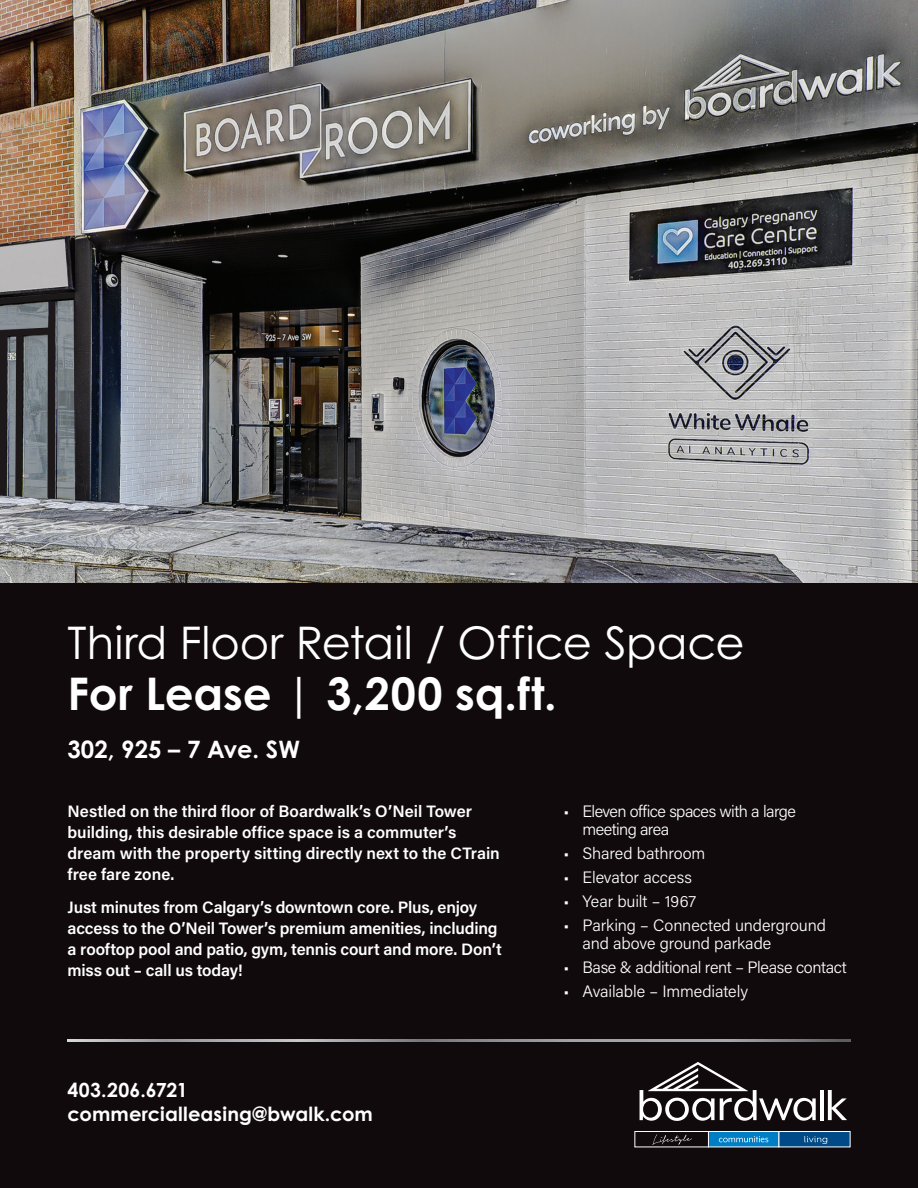
<style>
.page{position:relative;width:918px;height:1188px;background:#fff}
.page>*{position:absolute;margin:0;border:0;box-sizing:border-box;transform-origin:0 0}
.t1{font:45px/51px "Century Gothic Pro";letter-spacing:-.005em;color:#fff}
.t2{font:700 24px "Century Gothic Pro";color:#fff}
.t3{font:700 19.5px/23.4px "Century Gothic Pro";letter-spacing:.005em;color:#fff}
.t4{font:600 16.5px/21px "Acumin Pro";letter-spacing:-.005em;color:#fff}
.t5{font:300 16.5px/18px "Acumin Pro";letter-spacing:-.01em;color:#fff}
.t6{font:300 16.5px/18px "Acumin Pro";letter-spacing:-.035em;color:#fff}
.s1{font-weight:700}
</style>
<div class="page">
<img style="left:0;top:0;width:918px;height:583px">
<div style="left:0;top:583px;width:918px;height:605px;background:#110a0c"></div>
<svg style="left:68px;top:1040px;width:782px;height:2px"></svg>
<svg style="left:640px;top:1062px;width:176px;height:59px"></svg>
<hr style="left:820px;top:1090px;width:4px;height:30px;background:#fff">
<svg style="left:828px;top:1090px;width:19px;height:30px"></svg>
<div style="left:634px;top:1131px;width:75px;height:16px;background:#110a0c;border:1px solid #fff"></div>
<div style="left:778px;top:1131px;width:72px;height:16px;background:#004b87;border:1px solid #fff"></div>
<div style="left:708px;top:1131px;width:71px;height:16px;background:#007ec5;border:1px solid #fff"></div>
<svg style="left:804px;top:1136px;width:23px;height:8px"></svg>
<svg style="left:652px;top:1134px;width:40px;height:11px"></svg>
<svg style="left:719px;top:1136px;width:49px;height:6px"></svg>
<h1 class="t1" style="left:68px;top:617px;width:679px">Third Floor Retail / Office Space<br><span class="s1">For Lease</span> | <span class="s1">3,200 sq.ft.</span></h1>
<h2 class="t2" style="left:68px;top:734px;width:234px">302, 925 – 7 Ave. SW</h2>
<p class="t4" style="left:68px;top:800px;width:434px">Nestled on the third floor of Boardwalk’s O’Neil Tower building, this desirable office space is a commuter’s dream with the property sitting directly next to the CTrain free fare zone.</p>
<p class="t4" style="left:68px;top:896px;width:436px">Just minutes from Calgary’s downtown core. Plus, enjoy access to the O’Neil Tower’s premium amenities, including a rooftop pool and patio, gym, tennis court and more. Don’t miss out – call us today!</p>
<p class="t3" style="left:68px;top:1078px;width:307px">403.206.6721 commercialleasing@bwalk.com</p>
<p class="t6" style="left:582px;top:802px;width:215px;text-indent:-19px">• Eleven office spaces with a large meeting area</p>
<p class="t5" style="left:564px;top:844px;width:143px">• Shared bathroom</p>
<p class="t5" style="left:564px;top:868px;width:130px">• Elevator access</p>
<p class="t5" style="left:564px;top:892px;width:134px">• Year built – 1967</p>
<p class="t5" style="left:582px;top:916px;width:245px;text-indent:-19px">• Parking – Connected underground and above ground parkade</p>
<p class="t5" style="left:564px;top:958px;width:285px">• Base &amp; additional rent – Please contact</p>
<p class="t5" style="left:564px;top:982px;width:186px">• Available – Immediately</p>
</div>
